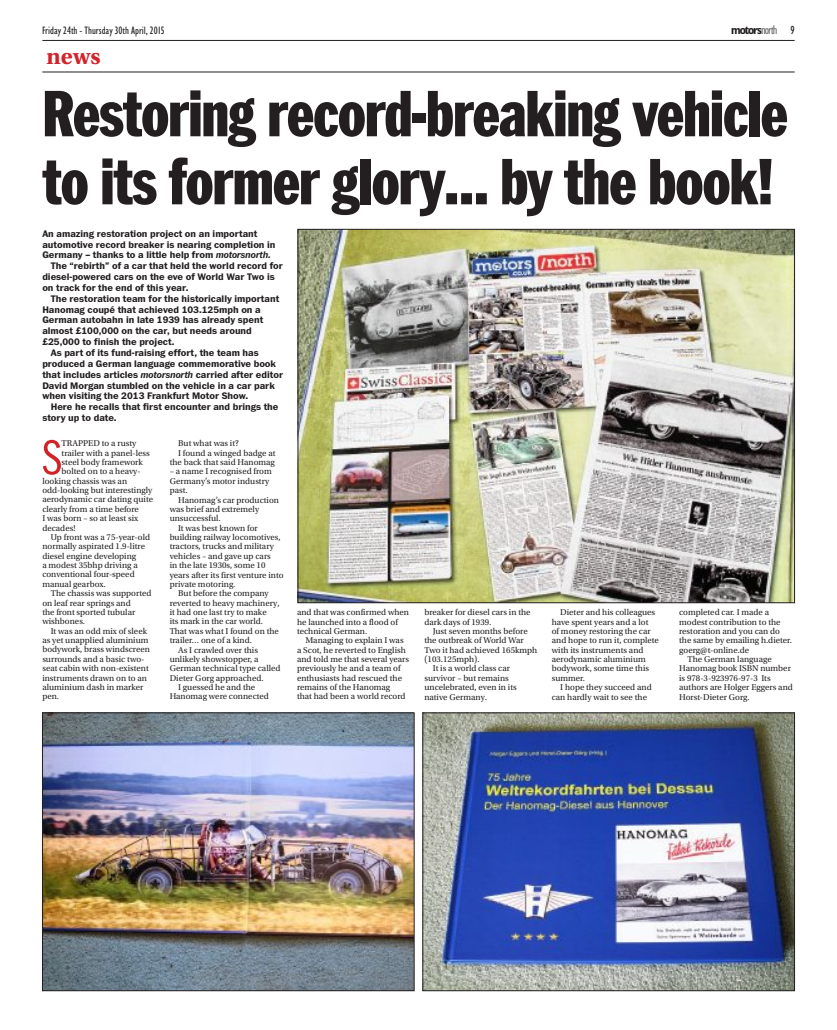
<style>
.page{position:relative;width:837px;height:1030px;background:#fff}
.page>*{position:absolute;margin:0;border:0;box-sizing:border-box;transform-origin:0 0}
.t1{font:900 68px/68px "Franklin Cond ITC Std";letter-spacing:-.02em;color:#231f20}
.t2{font:300 51px "Franklin Cond ITC Std";color:#d1232a}
.t3{font:700 23.62px "Utopia Std";color:#d1232a}
.t4{font:700 condensed 12.88px "Humanist 521 BT";letter-spacing:-.08em;color:#231f20}
.t5{font:condensed 10.88px "Humanist 521 BT";color:#231f20}
.t6{font:700 9.88px "Franklin ITC Std";color:#231f20}
.t7{font:8.88px/9.4px "Utopia Std";color:#231f20}
.s1{font-weight:400;color:#6c6d70}
.s2{font-weight:400;font-size:11.88px}
.s3{font-style:italic}
</style>
<div class="page">
<hr style="left:42px;top:40px;width:752px;height:1px;background:#231f20">
<hr style="left:42px;top:72px;width:752px;height:1px;background:#231f20">
<img style="left:300px;top:231px;width:492px;height:370px">
<img style="left:44px;top:715px;width:368px;height:274px">
<div style="left:42px;top:713px;width:372px;height:278px;border:1px solid #231f20"></div>
<img style="left:424px;top:715px;width:368px;height:274px">
<div style="left:422px;top:713px;width:372px;height:278px;border:1px solid #231f20"></div>
<p class="t5" style="left:42px;top:24px;width:124px">Friday 24th - Thursday 30th April, 2015</p>
<h3 class="t4" style="left:731px;top:22px;width:65px">motors<span class="s1">north</span> <span class="s2">9</span></h3>
<h3 class="t3" style="left:47px;top:43px;width:56px">news</h3>
<h1 class="t1" style="left:42px;top:80px;width:747px">Restoring record-breaking vehicle to its former glory… by the book!</h1>
<p class="t6" style="left:42px;top:228px;width:216px">An amazing restoration project on an important</p>
<p class="t6" style="left:42px;top:239px;width:235px">automotive record breaker is nearing completion in</p>
<p class="t6" style="left:42px;top:250px;width:230px">Germany – thanks to a little help from <span class="s3">motorsnorth.</span></p>
<p class="t6" style="left:51px;top:261px;width:233px">The “rebirth” of a car that held the world record for</p>
<p class="t6" style="left:42px;top:271px;width:234px">diesel-powered cars on the eve of World War Two is</p>
<p class="t6" style="left:42px;top:282px;width:148px">on track for the end of this year.</p>
<p class="t6" style="left:51px;top:293px;width:230px">The restoration team for the historically important</p>
<p class="t6" style="left:42px;top:304px;width:220px">Hanomag coupé that achieved 103.125mph on a</p>
<p class="t6" style="left:42px;top:315px;width:222px">German autobahn in late 1939 has already spent</p>
<p class="t6" style="left:42px;top:326px;width:211px">almost £100,000 on the car, but needs around</p>
<p class="t6" style="left:42px;top:336px;width:134px">£25,000 to finish the project.</p>
<p class="t6" style="left:51px;top:347px;width:209px">As part of its fund-raising effort, the team has</p>
<p class="t6" style="left:42px;top:358px;width:235px">produced a German language commemorative book</p>
<p class="t6" style="left:42px;top:369px;width:242px">that includes articles <span class="s3">motorsnorth</span> carried after editor</p>
<p class="t6" style="left:42px;top:380px;width:234px">David Morgan stumbled on the vehicle in a car park</p>
<p class="t6" style="left:42px;top:391px;width:207px">when visiting the 2013 Frankfurt Motor Show.</p>
<p class="t6" style="left:51px;top:402px;width:229px">Here he recalls that first encounter and brings the</p>
<p class="t6" style="left:42px;top:412px;width:76px">story up to date.</p>
<h2 class="t2" style="left:42px;top:433px;width:21px">S</h2>
<p class="t7" style="left:62px;top:439px;width:76px">TRAPPED to a rusty</p>
<p class="t7" style="left:178px;top:439px;width:62px">But what was it?</p>
<p class="t7" style="left:178px;top:448px;width:99px">I found a winged badge at</p>
<p class="t7" style="left:170px;top:458px;width:107px">the back that said Hanomag</p>
<p class="t7" style="left:170px;top:467px;width:104px">– a name I recognised from<br>Germany’s motor industry past.</p>
<p class="t7" style="left:178px;top:495px;width:102px">Hanomag’s car production</p>
<p class="t7" style="left:170px;top:505px;width:91px">was brief and extremely</p>
<p class="t7" style="left:170px;top:514px;width:53px">unsuccessful.</p>
<p class="t7" style="left:178px;top:523px;width:81px">It was best known for</p>
<p class="t7" style="left:170px;top:533px;width:112px">building railway locomotives,</p>
<p class="t7" style="left:170px;top:542px;width:106px">tractors, trucks and military</p>
<p class="t7" style="left:170px;top:551px;width:103px">vehicles – and gave up cars</p>
<p class="t7" style="left:170px;top:561px;width:97px">in the late 1930s, some 10</p>
<p class="t7" style="left:170px;top:570px;width:115px">years after its first venture into</p>
<p class="t7" style="left:170px;top:580px;width:67px">private motoring.</p>
<p class="t7" style="left:178px;top:589px;width:92px">But before the company</p>
<p class="t7" style="left:170px;top:598px;width:111px">reverted to heavy machinery,</p>
<p class="t7" style="left:170px;top:608px;width:98px">it had one last try to make</p>
<p class="t7" style="left:170px;top:617px;width:95px">its mark in the car world.</p>
<p class="t7" style="left:170px;top:626px;width:111px">That was what I found on the</p>
<p class="t7" style="left:170px;top:636px;width:84px">trailer… one of a kind.</p>
<p class="t7" style="left:178px;top:645px;width:81px">As I crawled over this</p>
<p class="t7" style="left:170px;top:654px;width:90px">unlikely showstopper, a</p>
<p class="t7" style="left:170px;top:664px;width:112px">German technical type called</p>
<p class="t7" style="left:170px;top:673px;width:95px">Dieter Gorg approached.</p>
<p class="t7" style="left:178px;top:683px;width:79px">I guessed he and the</p>
<p class="t7" style="left:170px;top:692px;width:101px">Hanomag were connected</p>
<p class="t7" style="left:62px;top:448px;width:90px">trailer with a panel-less</p>
<p class="t7" style="left:62px;top:458px;width:83px">steel body framework</p>
<p class="t7" style="left:62px;top:467px;width:81px">bolted on to a heavy-</p>
<p class="t7" style="left:42px;top:476px;width:86px">looking chassis was an</p>
<p class="t7" style="left:42px;top:486px;width:111px">odd-looking but interestingly</p>
<p class="t7" style="left:42px;top:495px;width:112px">aerodynamic car dating quite</p>
<p class="t7" style="left:42px;top:504px;width:98px">clearly from a time before</p>
<p class="t7" style="left:42px;top:514px;width:97px">I was born – so at least six</p>
<p class="t7" style="left:42px;top:523px;width:35px">decades!</p>
<p class="t7" style="left:51px;top:533px;width:101px">Up front was a 75-year-old</p>
<p class="t7" style="left:42px;top:542px;width:104px">normally aspirated 1.9-litre</p>
<p class="t7" style="left:42px;top:551px;width:95px">diesel engine developing</p>
<p class="t7" style="left:42px;top:561px;width:97px">a modest 35bhp driving a</p>
<p class="t7" style="left:42px;top:570px;width:94px">conventional four-speed</p>
<p class="t7" style="left:42px;top:579px;width:65px">manual gearbox.</p>
<p class="t7" style="left:51px;top:589px;width:102px">The chassis was supported</p>
<p class="t7" style="left:42px;top:598px;width:90px">on leaf rear springs and</p>
<p class="t7" style="left:42px;top:608px;width:94px">the front sported tubular</p>
<p class="t7" style="left:42px;top:617px;width:44px">wishbones.</p>
<p class="t7" style="left:51px;top:626px;width:98px">It was an odd mix of sleek</p>
<p class="t7" style="left:42px;top:636px;width:108px">as yet unapplied aluminium</p>
<p class="t7" style="left:42px;top:645px;width:109px">bodywork, brass windscreen</p>
<p class="t7" style="left:42px;top:654px;width:104px">surrounds and a basic two-</p>
<p class="t7" style="left:42px;top:664px;width:108px">seat cabin with non-existent</p>
<p class="t7" style="left:42px;top:673px;width:106px">instruments drawn on to an</p>
<p class="t7" style="left:42px;top:682px;width:103px">aluminium dash in marker</p>
<p class="t7" style="left:42px;top:692px;width:18px">pen.</p>
<p class="t7" style="left:297px;top:608px;width:113px">and that was confirmed when he launched into a flood of technical German.</p>
<p class="t7" style="left:297px;top:636px;width:114px;text-indent:8px">Managing to explain I was a Scot, he reverted to English and told me that several years previously he and a team of enthusiasts had rescued the remains of the Hanomag<br>that had been a world record</p>
<p class="t7" style="left:424px;top:608px;width:108px">breaker for diesel cars in the dark days of 1939.</p>
<p class="t7" style="left:433px;top:627px;width:96px">Just seven months before</p>
<p class="t7" style="left:424px;top:636px;width:101px">the outbreak of World War</p>
<p class="t7" style="left:424px;top:645px;width:114px">Two it had achieved 165kmph</p>
<p class="t7" style="left:424px;top:655px;width:57px">(103.125mph).</p>
<p class="t7" style="left:433px;top:664px;width:79px">It is a world class car</p>
<p class="t7" style="left:424px;top:673px;width:86px">survivor – but remains</p>
<p class="t7" style="left:424px;top:683px;width:94px">uncelebrated, even in its</p>
<p class="t7" style="left:424px;top:692px;width:64px">native Germany.</p>
<p class="t7" style="left:551px;top:608px;width:109px;text-indent:8px">Dieter and his colleagues have spent years and a lot<br>of money restoring the car and hope to run it, complete with its instruments and aerodynamic aluminium bodywork, some time this summer.</p>
<p class="t7" style="left:551px;top:683px;width:101px;text-indent:8px">I hope they succeed and can hardly wait to see the</p>
<p class="t7" style="left:679px;top:608px;width:91px">completed car. I made a</p>
<p class="t7" style="left:679px;top:617px;width:103px">modest contribution to the</p>
<p class="t7" style="left:679px;top:627px;width:102px">restoration and you can do</p>
<p class="t7" style="left:679px;top:636px;width:114px">the same by emailing h.dieter.</p>
<p class="t7" style="left:679px;top:645px;width:72px">goerg@t-online.de</p>
<p class="t7" style="left:687px;top:655px;width:86px">The German language</p>
<p class="t7" style="left:679px;top:664px;width:113px">Hanomag book ISBN number</p>
<p class="t7" style="left:679px;top:673px;width:93px">is 978-3-923976-97-3 Its</p>
<p class="t7" style="left:679px;top:683px;width:115px">authors are Holger Eggers and</p>
<p class="t7" style="left:679px;top:692px;width:72px">Horst-Dieter Gorg.</p>
</div>
